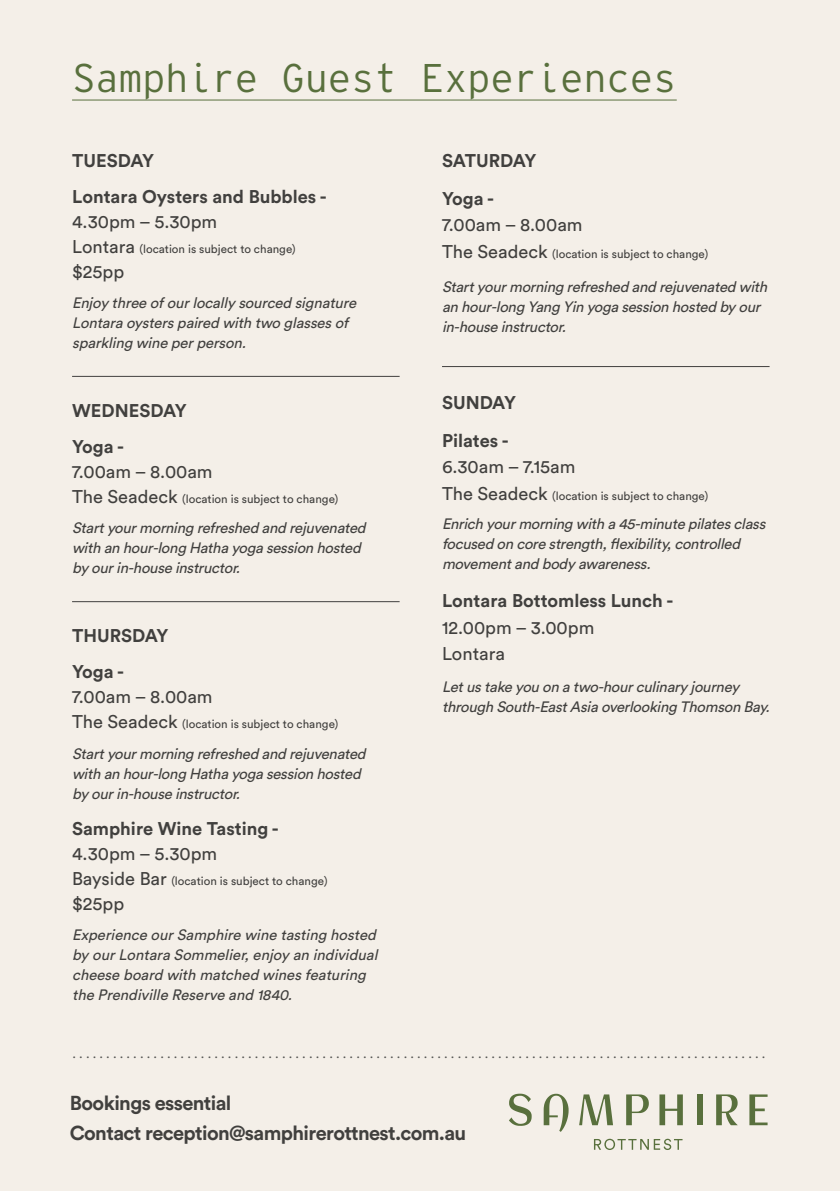
<style>
.page{position:relative;width:840px;height:1191px;background:#fff}
.page>*{position:absolute;margin:0;border:0;box-sizing:border-box;transform-origin:0 0}
.t1{font:300 40px "Interstate Mono";letter-spacing:-.02em;color:#59703d}
.t2{font:700 20px/30px "Circular Std";letter-spacing:-.03em;color:#41403e}
.t3{font:700 18.2px/36.2px "Circular Std";color:#41403e}
.t4{font:18.2px/26.6px "Circular Std";color:#41403e}
.t5{font:15.8px "Minion Pro";color:#565654}
.t6{font:italic 15px/20px "Circular Std";letter-spacing:-.02em;color:#41403e}
.t7{font:11.6px "Circular Std";color:#41403e}
.s1{font-size:18.2px}
</style>
<div class="page">
<div style="left:0;top:0;width:839px;height:1191px;background:#f4efe8"></div>
<hr style="left:72px;top:376px;width:327px;height:1px;background:#41403e">
<hr style="left:72px;top:601px;width:327px;height:1px;background:#41403e">
<hr style="left:442px;top:366px;width:327px;height:1px;background:#41403e">
<hr style="left:72px;top:100px;width:604px;height:1px;background:#59703d">
<svg style="left:509px;top:1093px;width:22px;height:33px"></svg>
<svg style="left:543px;top:1093px;width:25px;height:38px"></svg>
<svg style="left:579px;top:1094px;width:33px;height:31px"></svg>
<svg style="left:626px;top:1094px;width:22px;height:31px"></svg>
<svg style="left:659px;top:1094px;width:23px;height:31px"></svg>
<div style="left:696px;top:1094px;width:6px;height:31px;background:#59703d"></div>
<svg style="left:716px;top:1094px;width:21px;height:31px"></svg>
<svg style="left:749px;top:1094px;width:18px;height:31px"></svg>
<svg style="left:593px;top:1138px;width:89px;height:12px"></svg>
<h1 class="t1" style="left:72px;top:54px;width:605px">Samphire Guest Experiences</h1>
<p class="t3" style="left:72px;top:142px;width:256px">TUESDAY<br>Lontara Oysters and Bubbles -</p>
<p class="t4" style="left:72px;top:208px;width:147px">4.30pm – 5.30pm</p>
<p class="t7" style="left:72px;top:241px;width:225px"><span class="s1">Lontara</span> (location is subject to change)</p>
<p class="t4" style="left:72px;top:258px;width:54px">$25pp</p>
<p class="t6" style="left:72px;top:293px;width:289px">Enjoy three ofourlocally sourced signature<br>Lontara oysterspaired with two glassesof sparkling wine perperson.</p>
<p class="t3" style="left:72px;top:392px;width:116px">WEDNESDAY<br>Yoga -</p>
<p class="t4" style="left:72px;top:458px;width:142px">7.00am – 8.00am</p>
<p class="t7" style="left:72px;top:492px;width:267px"><span class="s1">The Seadeck</span> (location is subject to change)</p>
<p class="t6" style="left:72px;top:518px;width:299px">Startyourmorning refreshed and rejuvenated with an hour-long Hathayogasession hosted byourin-house instructor.</p>
<p class="t3" style="left:72px;top:617px;width:98px">THURSDAY<br>Yoga -</p>
<p class="t4" style="left:72px;top:683px;width:142px">7.00am – 8.00am</p>
<p class="t7" style="left:72px;top:717px;width:267px"><span class="s1">The Seadeck</span> (location is subject to change)</p>
<p class="t6" style="left:72px;top:743px;width:299px">Startyourmorning refreshed and rejuvenated with an hour-long Hathayogasession hosted byourin-house instructor.</p>
<p class="t3" style="left:72px;top:810px;width:208px">Samphire Wine Tasting -</p>
<p class="t4" style="left:72px;top:840px;width:147px">4.30pm – 5.30pm</p>
<p class="t7" style="left:72px;top:873px;width:257px"><span class="s1">Bayside Bar</span> (location is subject to change)</p>
<p class="t4" style="left:72px;top:889px;width:54px">$25pp</p>
<p class="t6" style="left:72px;top:924px;width:310px">Experience ourSamphire wine tasting hosted by ourLontara Sommelier,enjoy an individual cheese board with matched winesfeaturing the Prendiville Reserve and 1840.</p>
<p class="t3" style="left:442px;top:141px;width:96px;line-height:38px">SATURDAY<br>Yoga -</p>
<p class="t4" style="left:442px;top:211px;width:142px">7.00am – 8.00am</p>
<p class="t7" style="left:442px;top:246px;width:267px"><span class="s1">The Seadeck</span> (location is subject to change)</p>
<p class="t6" style="left:442px;top:276px;width:330px">Startyourmorning refreshed and rejuvenated with an hour-long Yang Yin yogasession hosted byour in-house instructor.</p>
<p class="t3" style="left:442px;top:383px;width:75px;line-height:38px">SUNDAY<br>Pilates -</p>
<p class="t4" style="left:442px;top:453px;width:135px">6.30am – 7.15am</p>
<p class="t7" style="left:442px;top:488px;width:267px"><span class="s1">The Seadeck</span> (location is subject to change)</p>
<p class="t6" style="left:442px;top:514px;width:328px">Enrich yourmorning with a45-minute pilatesclass focused on core strength,flexibility,controlled movementand bodyawareness.</p>
<p class="t3" style="left:442px;top:582px;width:233px">Lontara Bottomless Lunch -</p>
<p class="t4" style="left:442px;top:614px;width:154px">12.00pm – 3.00pm<br>Lontara</p>
<p class="t6" style="left:442px;top:676px;width:332px">Letustake you on atwo-hourculinaryjourney through South-EastAsiaoverlooking Thomson Bay.</p>
<p class="t5" style="left:72px;top:1042px;width:694px">.......................................................................................................</p>
<h2 class="t2" style="left:70px;top:1087px;width:397px">Bookings essential<br>Contact reception@samphirerottnest.com.au</h2>
</div>
